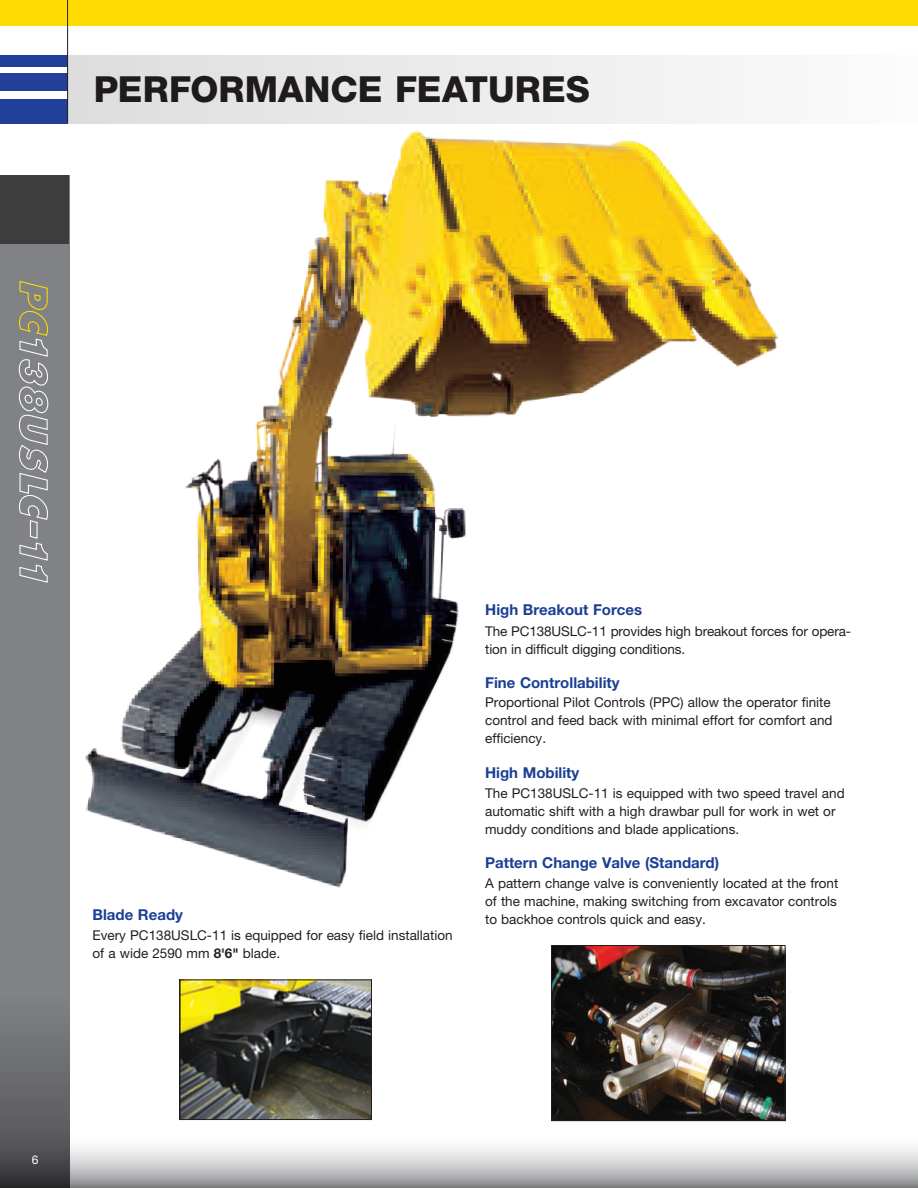
<style>
.page{position:relative;width:918px;height:1188px;background:#fff}
.page>*{position:absolute;margin:0;border:0;box-sizing:border-box;transform-origin:0 0}
.t1{font:800 36px "Helvetica Neue LT Pro";letter-spacing:.005em;color:#231f20}
.t2{font:700 15px "Helvetica Neue LT Pro";color:#1b3f94}
.t3{font:13.5px/18px "Helvetica Neue LT Pro";color:#231f20}
.t4{font:12px "Helvetica Neue LT Pro";color:#fff}
.s1{font-weight:700}
</style>
<div class="page">
<div style="left:0;top:55px;width:68px;height:12px;background:#223f99"></div>
<div style="left:68px;top:55px;width:850px;height:68px;background:linear-gradient(to right,#deddde,#fbfcfc)"></div>
<img style="left:0;top:62px;width:898px;height:910px">
<img style="left:553px;top:947px;width:230px;height:172px">
<div style="left:551px;top:945px;width:234px;height:176px;border:1px solid #231f20"></div>
<img style="left:182px;top:982px;width:188px;height:136px">
<div style="left:180px;top:980px;width:192px;height:140px;border:1px solid #231f20"></div>
<div style="left:0;top:0;width:918px;height:25px;background:#ffdc01"></div>
<hr style="left:67px;top:0;width:1px;height:123px;background:#231f20">
<svg style="left:0;top:243px;width:69px;height:890px;background:#7c7e81"></svg>
<div style="left:0;top:175px;width:69px;height:68px;background:#3d3d3e"></div>
<svg style="left:0;top:1133px;width:918px;height:55px"></svg>
<svg style="left:18px;top:280px;width:31px;height:303px;background:#91928f"></svg>
<h1 class="t1" style="left:93px;top:68px;width:498px">PERFORMANCE FEATURES</h1>
<p class="t2" style="left:485px;top:601px;width:158px">High Breakout Forces</p>
<p class="t3" style="left:485px;top:622px;width:367px">The PC138USLC-11 provides high breakout forces for opera&shy;tion in difficult digging conditions.</p>
<p class="t2" style="left:485px;top:673px;width:136px">Fine Controllability</p>
<p class="t3" style="left:485px;top:693px;width:349px">Proportional Pilot Controls (PPC) allow the operator finite control and feed back with minimal effort for comfort and efficiency.</p>
<p class="t2" style="left:485px;top:763px;width:96px">High Mobility</p>
<p class="t3" style="left:485px;top:784px;width:361px">The PC138USLC-11 is equipped with two speed travel and automatic shift with a high drawbar pull for work in wet or muddy conditions and blade applications.</p>
<p class="t2" style="left:485px;top:854px;width:236px">Pattern Change Valve (Standard)</p>
<p class="t3" style="left:485px;top:874px;width:355px">A pattern change valve is conveniently located at the front of the machine, making switching from excavator controls</p>
<p class="t2" style="left:93px;top:906px;width:92px">Blade Ready</p>
<p class="t3" style="left:485px;top:910px;width:222px">to backhoe controls quick and easy.</p>
<p class="t3" style="left:93px;top:926px;width:362px">Every PC138USLC-11 is equipped for easy field installation of a wide 2590 mm <span class="s1">8'6"</span> blade.</p>
<p class="t4" style="left:32px;top:1153px;width:8px">6</p>
</div>
